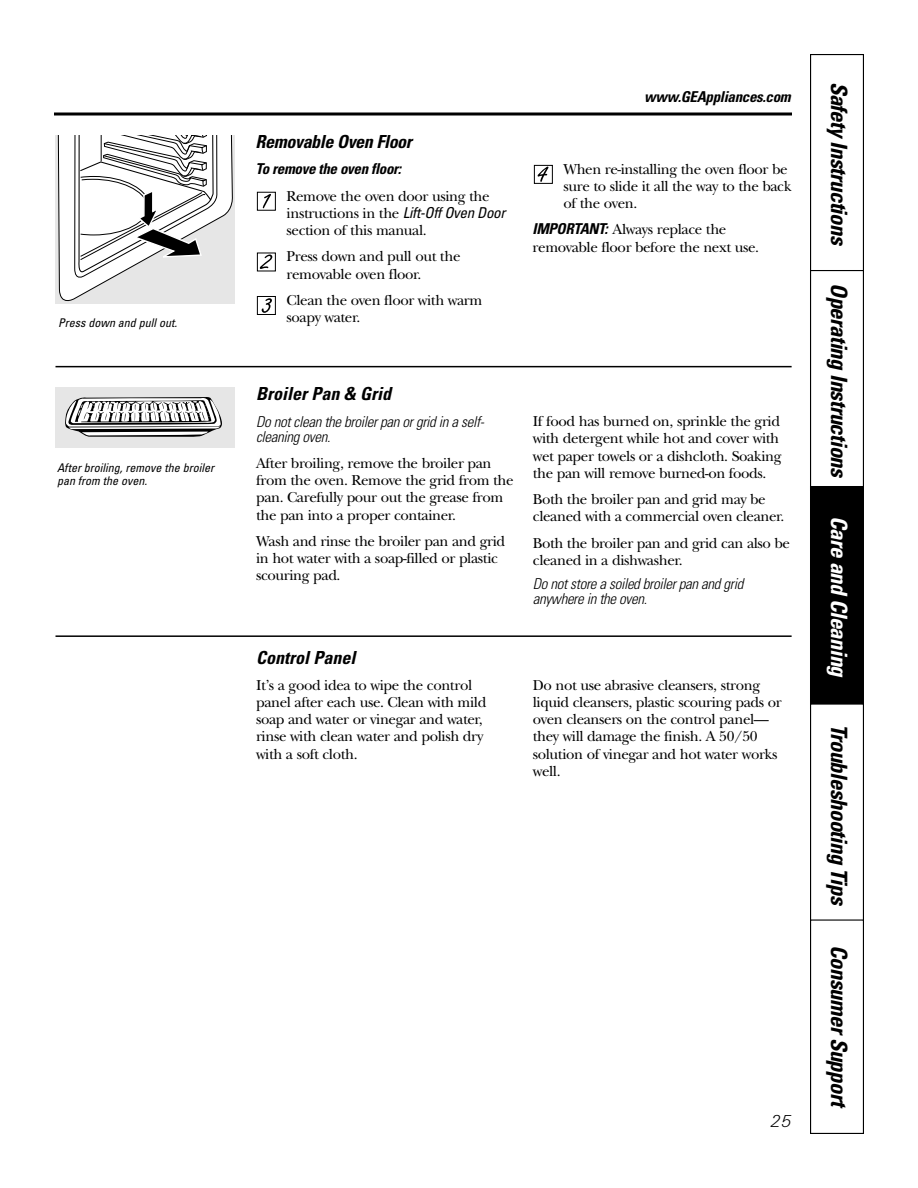
<style>
.page{position:relative;width:918px;height:1188px;background:#fff}
.page>*{position:absolute;margin:0;border:0;box-sizing:border-box;transform-origin:0 0}
.t1{font:italic 700 condensed 22.5px "Univers";letter-spacing:-.02em;color:#000}
.t2{font:italic 700 condensed 22.5px "Univers";letter-spacing:-.02em;color:#fff}
.t3{font:italic 700 condensed 18px "Univers";color:#000}
.t4{font:18px "U46";color:#000}
.t5{font:15px/17.2px "New Baskerville";letter-spacing:-.025em;color:#000}
.t6{font:italic 300 condensed 15px/15px "Univers";color:#000}
.t7{font:italic 700 condensed 15px "Univers";color:#000}
.t8{font:italic condensed 12px/13.5px "Univers";color:#000}
.s1{font-family:"Univers";font-style:italic;font-stretch:condensed}
.s2{font-family:"Univers";font-weight:700;font-style:italic;font-stretch:condensed}
</style>
<div class="page">
<div style="left:810px;top:54px;width:54px;height:219px;border:1px solid #000"></div>
<div style="left:811px;top:271px;width:52px;height:219px;background:#fff"></div>
<div style="left:810px;top:270px;width:54px;height:221px;border:1px solid #000"></div>
<div style="left:811px;top:487px;width:52px;height:221px;background:#000"></div>
<div style="left:810px;top:486px;width:54px;height:223px;border:1px solid #000"></div>
<div style="left:811px;top:705px;width:52px;height:219px;background:#fff"></div>
<div style="left:810px;top:703px;width:54px;height:222px;border:1px solid #000"></div>
<div style="left:811px;top:921px;width:52px;height:212px;background:#fff"></div>
<div style="left:810px;top:919px;width:54px;height:215px;border:1px solid #000"></div>
<div style="left:534px;top:165px;width:19px;height:19px;background:#fff;border:1px solid #000"></div>
<svg style="left:538px;top:167px;width:10px;height:15px"></svg>
<div style="left:257px;top:296px;width:19px;height:19px;background:#fff;border:1px solid #000"></div>
<svg style="left:262px;top:298px;width:10px;height:15px"></svg>
<svg style="left:257px;top:271px;width:19px;height:1px"></svg>
<div style="left:257px;top:253px;width:19px;height:18px;background:#fff;border:1px solid #000"></div>
<svg style="left:260px;top:255px;width:12px;height:14px"></svg>
<div style="left:257px;top:192px;width:19px;height:19px;background:#fff;border:1px solid #000"></div>
<svg style="left:263px;top:194px;width:8px;height:14px"></svg>
<div style="left:55px;top:135px;width:180px;height:168px;background:#e6e6e6"></div>
<svg style="left:57px;top:135px;width:176px;height:166px"></svg>
<svg style="left:54px;top:112px;width:738px;height:4px;background:#3f3f3f"></svg>
<hr style="left:56px;top:635px;width:736px;height:2px;background:#000">
<div style="left:56px;top:387px;width:180px;height:61px;background:#e6e6e6"></div>
<svg style="left:65px;top:397px;width:157px;height:40px;background:#a6a6a6"></svg>
<hr style="left:56px;top:366px;width:736px;height:1px;background:#000">
<p class="t8" style="left:58px;top:317px;width:123px">Press down and pullout.</p>
<p class="t8" style="left:57px;top:462px;width:161px">Afterbroiling,remove the broiler pan from the oven.</p>
<p class="t3" style="left:256px;top:135px;width:161px">Removable Oven Floor</p>
<p class="t7" style="left:256px;top:164px;width:150px">To remove the oven floor:</p>
<p class="t5" style="left:287px;top:189px;width:223px">Remove the oven door using the instructions in the <span class="s1">Lift-Off Oven Door </span>section of this manual.</p>
<p class="t5" style="left:287px;top:250px;width:175px">Press down and pull out the removable oven floor.</p>
<p class="t5" style="left:287px;top:293px;width:197px">Clean the oven floor with warm soapy water.</p>
<p class="t7" style="left:644px;top:92px;width:151px">www.GEAppliances.com</p>
<p class="t5" style="left:564px;top:162px;width:229px">When re-installing the oven floor be sure to slide it all the way to the back of the oven.</p>
<p class="t5" style="left:533px;top:223px;width:228px"><span class="s2">IMPORTANT:</span> Always replace the removable floor before the next use.</p>
<p class="t3" style="left:256px;top:387px;width:140px">BroilerPan &amp; Grid</p>
<p class="t6" style="left:256px;top:415px;width:232px">Do notclean the broilerpan orgrid in a self&shy;cleaning oven.</p>
<p class="t5" style="left:256px;top:456px;width:259px">After broiling, remove the broiler pan from the oven. Remove the grid from the pan. Carefully pour out the grease from the pan into a proper container.</p>
<p class="t5" style="left:256px;top:534px;width:251px">Wash and rinse the broiler pan and grid in hot water with a soap-filled or plastic scouring pad.</p>
<p class="t5" style="left:533px;top:414px;width:250px">If food has burned on, sprinkle the grid with detergent while hot and cover with wet paper towels or a dishcloth. Soaking the pan will remove burned-on foods.</p>
<p class="t5" style="left:533px;top:492px;width:253px">Both the broiler pan and grid may be cleaned with a commercial oven cleaner.</p>
<p class="t5" style="left:533px;top:536px;width:259px">Both the broiler pan and grid can also be cleaned in a dishwasher.</p>
<p class="t6" style="left:533px;top:577px;width:215px">Do notstore a soiled broilerpan and grid anywhere in the oven.</p>
<p class="t3" style="left:256px;top:651px;width:105px">ControlPanel</p>
<p class="t5" style="left:256px;top:678px;width:232px">It’s a good idea to wipe the control panel after each use. Clean with mild soap and water or vinegar and water, rinse with clean water and polish dry with a soft cloth.</p>
<p class="t5" style="left:533px;top:678px;width:251px">Do not use abrasive cleansers, strong liquid cleansers, plastic scouring pads or oven cleansers on the control panel— they will damage the finish. A 50/50 solution of vinegar and hot water works well.</p>
<p class="t4" style="left:770px;top:1114px;width:23px">25</p>
<h1 class="t1" style="left:848px;top:82px;width:169px;rotate:90deg">Safety Instructions</h1>
<h1 class="t1" style="left:848px;top:283px;width:200px;rotate:90deg">Operating Instructions</h1>
<h1 class="t2" style="left:848px;top:516px;width:167px;rotate:90deg">Care and Cleaning</h1>
<h1 class="t1" style="left:848px;top:724px;width:187px;rotate:90deg">Troubleshooting Tips</h1>
<h1 class="t1" style="left:848px;top:945px;width:167px;rotate:90deg">ConsumerSupport</h1>
</div>
